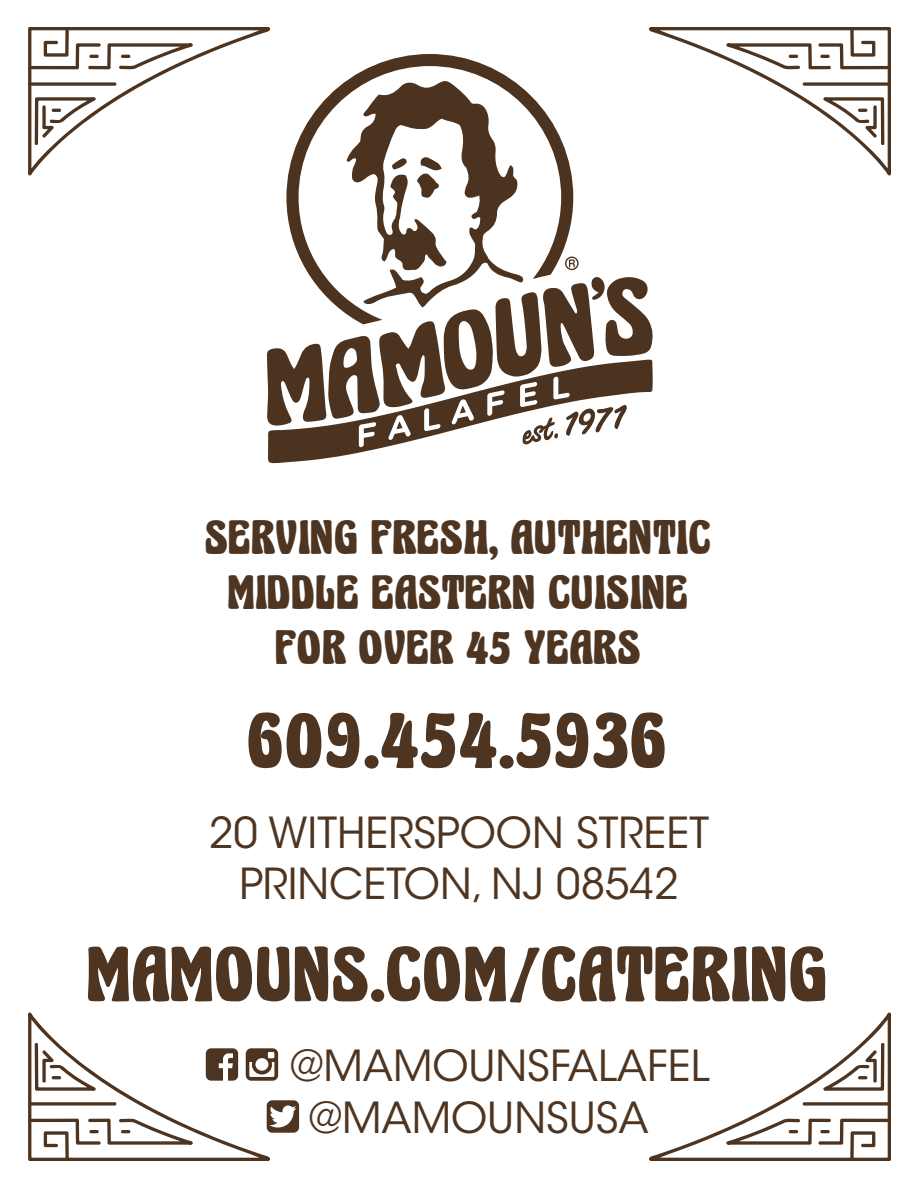
<style>
.page{position:relative;width:918px;height:1188px;background:#fff}
.page>*{position:absolute;margin:0;border:0;box-sizing:border-box;transform-origin:0 0}
.t1{font:78.45px "Mamouns";color:#4e3521}
.t2{font:74.25px "Mamouns";color:#4e3521}
.t3{font:45.75px/54.9px "Mamouns";color:#4e3521;text-align:center}
.t4{font:42.45px/51px "ITC Avant Garde Std";color:#4e3521;text-align:center}
</style>
<div class="page">
<svg style="left:649px;top:1012px;width:242px;height:149px"></svg>
<svg style="left:28px;top:27px;width:863px;height:437px"></svg>
<svg style="left:28px;top:1012px;width:271px;height:149px"></svg>
<p class="t3" style="left:206px;top:512px;width:508px">SERVING FRESH, AUTHENTIC<br>MIDDLE EASTERN CUISINE<br>FOR OVER 45 YEARS</p>
<h1 class="t1" style="left:248px;top:708px;width:423px">609.454.5936</h1>
<p class="t4" style="left:209px;top:807px;width:502px">20 WITHERSPOON STREET<br>PRINCETON, NJ 08542</p>
<h2 class="t2" style="left:88px;top:944px;width:744px">MAMOUNS.COM/CATERING</h2>
<p class="t4" style="left:290px;top:1041px;width:421px">@MAMOUNSFALAFEL</p>
<p class="t4" style="left:309px;top:1092px;width:341px">@MAMOUNSUSA</p>
</div>
